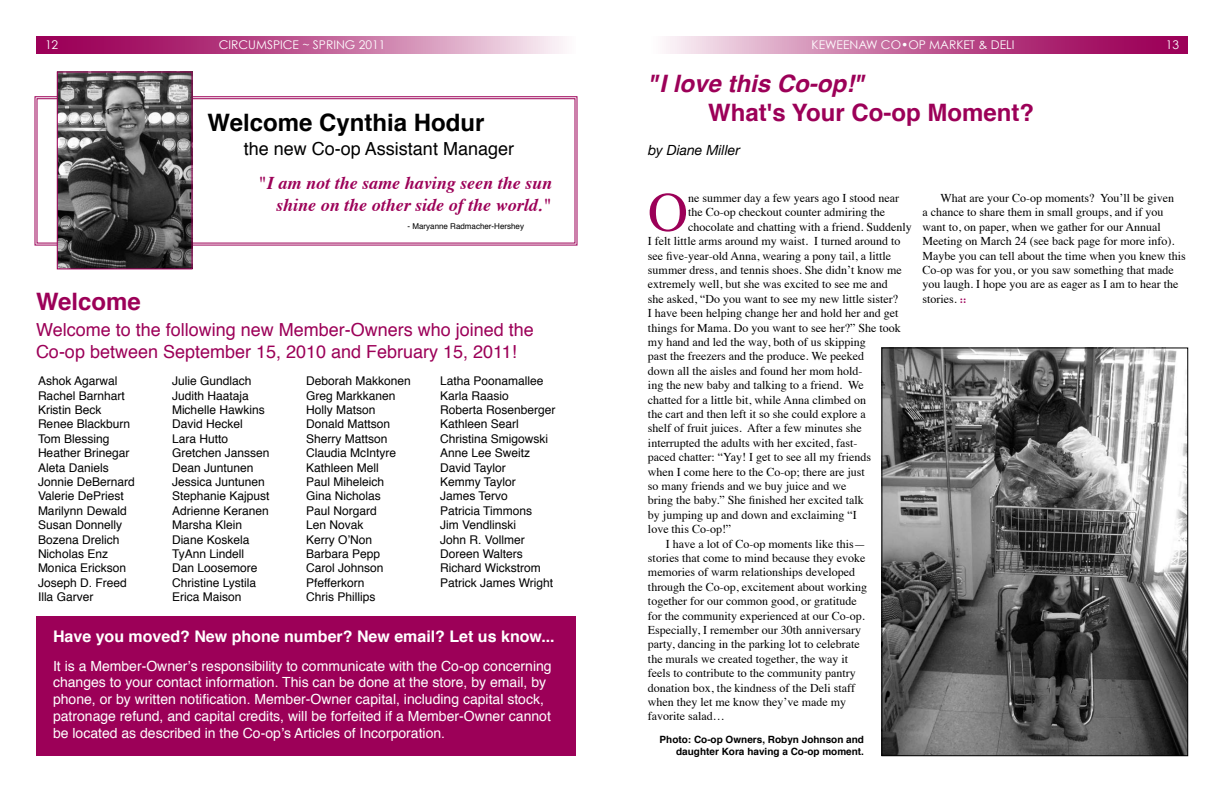
<style>
.page{position:relative;width:1224px;height:792px;background:#fff}
.page>*{position:absolute;margin:0;border:0;box-sizing:border-box;transform-origin:0 0}
.t1{font:55.5px "Times";color:#9c0058}
.t2{font:700 24px "Helvetica";color:#9c0058}
.t3{font:700 24px "Helvetica";color:#000}
.t4{font:italic 700 24px "Helvetica";color:#9c0058}
.t5{font:18px/21.6px "Helvetica";color:#9c0058}
.t6{font:italic 700 18px/21.6px "Times";color:#9c0058;text-align:right}
.t7{font:18px "Helvetica";color:#000}
.t8{font:700 16px "Helvetica";color:#fff}
.t9{font:14px/16.8px "Helvetica";color:#fff}
.t10{font:italic 14px "Helvetica Neue";color:#000}
.t11{font:12px/14.4px "Times";color:#000}
.t12{font:12px/14.4px "Helvetica";color:#000}
.t13{font:12px "Century Gothic";color:#fff}
.t14{font:700 10px/12px "Helvetica";color:#000;text-align:right}
.t15{font:8px "Helvetica";color:#000}
.s1{font-weight:700;font-size:10px;color:#9c0058}
</style>
<div class="page">
<svg style="left:36px;top:36px;width:527px;height:18px;background:#c26298"></svg>
<svg style="left:666px;top:36px;width:521px;height:18px;background:#c26399"></svg>
<div style="left:36px;top:616px;width:540px;height:140px;background:#9c0058"></div>
<img style="left:883px;top:349px;width:303px;height:405px">
<div style="left:881px;top:347px;width:307px;height:409px;border:1px solid #000"></div>
<svg style="left:34px;top:96px;width:544px;height:150px"></svg>
<div style="left:37px;top:98px;width:538px;height:146px;border:1px solid #9c0058"></div>
<img style="left:59px;top:73px;width:132px;height:194px">
<div style="left:57px;top:71px;width:136px;height:198px;border:1px solid #9c0058"></div>
<p class="t13" style="left:45px;top:38px;width:15px">12</p>
<p class="t13" style="left:219px;top:38px;width:168px">CIRCUMSPICE ~ SPRING 2011</p>
<p class="t13" style="left:812px;top:38px;width:204px">KEWEENAW CO•OP MARKET &amp; DELI</p>
<p class="t13" style="left:1166px;top:38px;width:15px">13</p>
<h2 class="t2" style="left:36px;top:282px;width:106px">Welcome</h2>
<h2 class="t3" style="left:208px;top:103px;width:278px">Welcome Cynthia Hodur</h2>
<h3 class="t7" style="left:244px;top:135px;width:272px">the new Co-op Assistant Manager</h3>
<h3 class="t6" style="left:257px;top:171px;width:297px">"I am not the same having seen the sun shine on the other side of the world."</h3>
<p class="t15" style="left:408px;top:220px;width:118px">- Maryanne Radmacher-Hershey</p>
<h3 class="t5" style="left:36px;top:320px;width:499px">Welcome to the following new Member-Owners who joined the<br>Co-op between September 15, 2010 and February 15, 2011!</h3>
<p class="t12" style="left:38px;top:374px;width:98px">Ashok Agarwal<br>Rachel Barnhart<br>Kristin Beck<br>Renee Blackburn<br>Tom Blessing<br>Heather Brinegar<br>Aleta Daniels<br>Jonnie DeBernard<br>Valerie DePriest<br>Marilynn Dewald<br>Susan Donnelly<br>Bozena Drelich<br>Nicholas Enz<br>Monica Erickson<br>Joseph D. Freed<br>Illa Garver</p>
<p class="t12" style="left:172px;top:374px;width:99px">Julie Gundlach<br>Judith Haataja<br>Michelle Hawkins<br>David Heckel<br>Lara Hutto<br>Gretchen Janssen<br>Dean Juntunen<br>Jessica Juntunen<br>Stephanie Kajpust<br>Adrienne Keranen<br>Marsha Klein<br>Diane Koskela<br>TyAnn Lindell<br>Dan Loosemore<br>Christine Lystila<br>Erica Maison</p>
<p class="t12" style="left:306px;top:374px;width:106px">Deborah Makkonen<br>Greg Markkanen<br>Holly Matson<br>Donald Mattson<br>Sherry Mattson<br>Claudia McIntyre<br>Kathleen Mell<br>Paul Miheleich<br>Gina Nicholas<br>Paul Norgard<br>Len Novak<br>Kerry O’Non<br>Barbara Pepp<br>Carol Johnson<br>Pfefferkorn<br>Chris Phillips</p>
<p class="t12" style="left:440px;top:374px;width:117px">Latha Poonamallee<br>Karla Raasio<br>Roberta Rosenberger<br>Kathleen Searl<br>Christina Smigowski<br>Anne Lee Sweitz<br>David Taylor<br>Kemmy Taylor<br>James Tervo<br>Patricia Timmons<br>Jim Vendlinski<br>John R. Vollmer<br>Doreen Walters<br>Richard Wickstrom<br>Patrick James Wright</p>
<h3 class="t8" style="left:53px;top:623px;width:503px">Have you moved? New phone number? New email? Let us know...</h3>
<p class="t9" style="left:53px;top:658px;width:500px">It is a Member-Owner’s responsibility to communicate with the Co-op concerning changes to your contact information. This can be done at the store, by email, by phone, or by written notification. Member-Owner capital, including capital stock, patronage refund, and capital credits, will be forfeited if a Member-Owner cannot be located as described in the Co-op’s Articles of Incorporation.</p>
<h2 class="t4" style="left:648px;top:64px;width:219px">"I love this Co-op!"</h2>
<h2 class="t2" style="left:708px;top:93px;width:328px">What's Your Co-op Moment?</h2>
<p class="t10" style="left:648px;top:142px;width:94px">by Diane Miller</p>
<h1 class="t1" style="left:648px;top:160px;width:42px">O</h1>
<p class="t11" style="left:688px;top:190px;width:212px">ne summer day a few years ago I stood near</p>
<p class="t11" style="left:922px;top:190px;width:265px;text-indent:18px">What are your Co-op moments? You’ll be given<br>a chance to share them in small groups, and if you want to, on paper, when we gather for our Annual Meeting on March 24 (see back page for more info).<br>Maybe you can tell about the time when you knew this Co-op was for you, or you saw something that made you laugh. I hope you are as eager as I am to hear the stories. <span class="s1">::</span></p>
<p class="t11" style="left:688px;top:204px;width:198px">the Co-op checkout counter admiring the</p>
<p class="t11" style="left:688px;top:219px;width:225px">chocolate and chatting with a friend. Suddenly</p>
<p class="t11" style="left:648px;top:233px;width:254px">I felt little arms around my waist. I turned around to</p>
<p class="t11" style="left:648px;top:247px;width:245px">see five-year-old Anna, wearing a pony tail, a little</p>
<p class="t11" style="left:648px;top:262px;width:255px">summer dress, and tennis shoes. She didn’t know me</p>
<p class="t11" style="left:648px;top:276px;width:241px">extremely well, but she was excited to see me and</p>
<p class="t11" style="left:648px;top:291px;width:252px">she asked, “Do you want to see my new little sister?</p>
<p class="t11" style="left:648px;top:305px;width:252px">I have been helping change her and hold her and get</p>
<p class="t11" style="left:648px;top:319px;width:254px">things for Mama. Do you want to see her?” She took</p>
<p class="t11" style="left:648px;top:334px;width:219px">my hand and led the way, both of us skipping</p>
<p class="t11" style="left:648px;top:348px;width:218px">past the freezers and the produce. We peeked</p>
<p class="t11" style="left:648px;top:363px;width:216px">down all the aisles and found her mom hold-</p>
<p class="t11" style="left:648px;top:377px;width:217px">ing the new baby and talking to a friend. We</p>
<p class="t11" style="left:648px;top:391px;width:220px">chatted for a little bit, while Anna climbed on</p>
<p class="t11" style="left:648px;top:406px;width:219px">the cart and then left it so she could explore a</p>
<p class="t11" style="left:648px;top:420px;width:215px">shelf of fruit juices. After a few minutes she</p>
<p class="t11" style="left:648px;top:435px;width:211px">interrupted the adults with her excited, fast-</p>
<p class="t11" style="left:648px;top:449px;width:225px">paced chatter: “Yay! I get to see all my friends</p>
<p class="t11" style="left:648px;top:463px;width:218px">when I come here to the Co-op; there are just</p>
<p class="t11" style="left:648px;top:478px;width:200px">so many friends and we buy juice and we</p>
<p class="t11" style="left:648px;top:492px;width:217px">bring the baby.” She finished her excited talk</p>
<p class="t11" style="left:648px;top:507px;width:210px">by jumping up and down and exclaiming “I</p>
<p class="t11" style="left:648px;top:521px;width:85px">love this Co-op!”</p>
<p class="t11" style="left:666px;top:535px;width:201px">I have a lot of Co-op moments like this—</p>
<p class="t11" style="left:648px;top:550px;width:219px">stories that come to mind because they evoke</p>
<p class="t11" style="left:648px;top:564px;width:209px">memories of warm relationships developed</p>
<p class="t11" style="left:648px;top:579px;width:221px">through the Co-op, excitement about working</p>
<p class="t11" style="left:648px;top:593px;width:210px">together for our common good, or gratitude</p>
<p class="t11" style="left:648px;top:607px;width:218px">for the community experienced at our Co-op.</p>
<p class="t11" style="left:648px;top:622px;width:215px">Especially, I remember our 30th anniversary</p>
<p class="t11" style="left:648px;top:636px;width:213px">party, dancing in the parking lot to celebrate</p>
<p class="t11" style="left:648px;top:651px;width:202px">the murals we created together, the way it</p>
<p class="t11" style="left:648px;top:665px;width:209px">feels to contribute to the community pantry</p>
<p class="t11" style="left:648px;top:679px;width:209px">donation box, the kindness of the Deli staff</p>
<p class="t11" style="left:648px;top:694px;width:200px">when they let me know they’ve made my</p>
<p class="t11" style="left:648px;top:708px;width:78px">favorite salad…</p>
<p class="t14" style="left:660px;top:733px;width:206px">Photo: Co-op Owners, Robyn Johnson and daughter Kora having a Co-op moment.</p>
</div>
